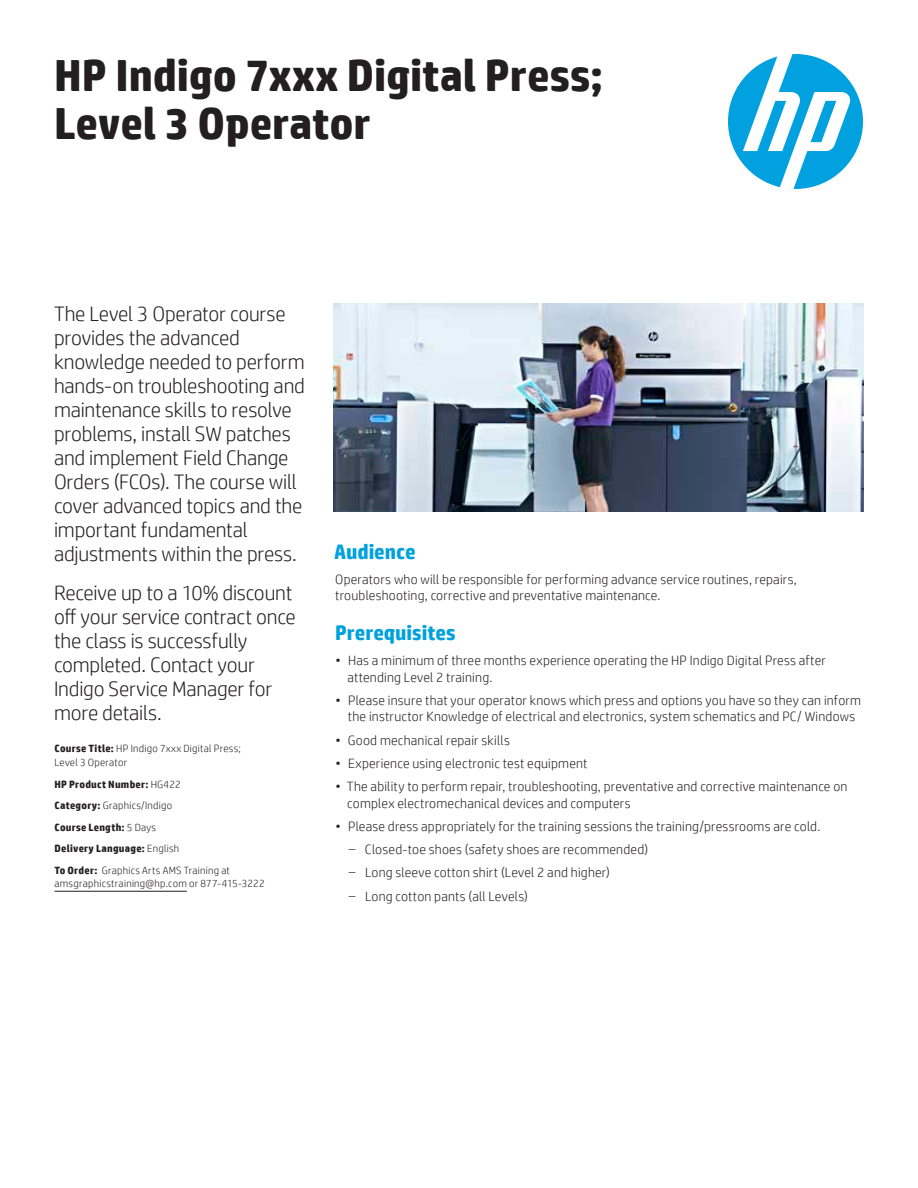
<style>
.page{position:relative;width:918px;height:1188px;background:#fff}
.page>*{position:absolute;margin:0;border:0;box-sizing:border-box;transform-origin:0 0}
.t1{font:700 45px/48px "HP Simplified";letter-spacing:-.005em;color:#231f20}
.t2{font:300 21px/24px "HP Simplified";letter-spacing:-.01em;color:#231f20}
.t3{font:700 21px "HP Simplified";color:#00a1de}
.t4{font:300 13.5px/16.5px "HP Simplified";letter-spacing:.015em;color:#231f20}
.t5{font:700 10.5px/21.6px "HP Simplified";letter-spacing:.025em;color:#231f20}
.t6{font:300 10.5px/13.5px "HP Simplified";letter-spacing:.025em;color:#231f20}
.s1{font-weight:700}
.s2{font-weight:300}
</style>
<div class="page">
<svg style="left:728px;top:54px;width:135px;height:135px"></svg>
<img style="left:333px;top:304px;width:530px;height:208px">
<hr style="left:54px;top:891px;width:133px;height:1px;background:#231f20">
<h1 class="t1" style="left:54px;top:51px;width:551px">HP Indigo 7xxx Digital Press;<br>Level 3 Operator</h1>
<p class="t2" style="left:54px;top:301px;width:252px">The Level 3 Operator course provides the advanced knowledge needed to perform hands-on troubleshooting and maintenance skills to resolve problems, install SW patches and implement Field Change<br>Orders (FCOs). The course will cover advanced topics and the important fundamental adjustments within the press.</p>
<h2 class="t2" style="left:54px;top:580px;width:243px">Receive up to a 10% discount off your service contract once the class is successfully completed. Contact your<br>Indigo Service Manager for more details.</h2>
<p class="t6" style="left:54px;top:742px;width:188px"><span class="s1">Course Title:</span> HP Indigo 7xxx Digital Press;<br>Level 3 Operator</p>
<p class="t5" style="left:54px;top:773px;width:177px">HP Product Number: <span class="s2">HG422<br></span>Category: <span class="s2">Graphics/Indigo<br></span>Course Length: <span class="s2">5 Days<br></span>Delivery Language: <span class="s2">English<br></span>To Order: <span class="s2">Graphics Arts AMS Training at</span></p>
<p class="t6" style="left:54px;top:877px;width:212px">amsgraphicstraining@hp.com or 877-415-3222</p>
<h2 class="t3" style="left:334px;top:538px;width:83px">Audience</h2>
<p class="t4" style="left:335px;top:570px;width:463px">Operators who will be responsible for performing advance service routines, repairs, troubleshooting, corrective and preventative maintenance.</p>
<h2 class="t3" style="left:335px;top:619px;width:122px">Prerequisites</h2>
<p class="t4" style="left:347px;top:652px;width:480px;text-indent:-12px">• Has a minimum of three months experience operating the HP Indigo Digital Press after attending Level 2 training.</p>
<p class="t4" style="left:335px;top:692px;width:527px;text-align:center">• Please insure that your operator knows which press and options you have so they can inform the instructor Knowledge of electrical and electronics, system schematics and PC/ Windows</p>
<p class="t4" style="left:335px;top:731px;width:176px">• Good mechanical repair skills</p>
<p class="t4" style="left:335px;top:755px;width:254px">• Experience using electronic test equipment</p>
<p class="t4" style="left:347px;top:778px;width:502px;text-indent:-12px">• The ability to perform repair, troubleshooting, preventative and corrective maintenance on complex electromechanical devices and computers</p>
<p class="t4" style="left:335px;top:818px;width:486px">• Please dress appropriately for the training sessions the training/pressrooms are cold.</p>
<p class="t4" style="left:349px;top:841px;width:301px">– Closed-toe shoes (safety shoes are recommended)</p>
<p class="t4" style="left:349px;top:864px;width:263px">– Long sleeve cotton shirt (Level 2 and higher)</p>
<p class="t4" style="left:349px;top:887px;width:181px">– Long cotton pants (all Levels)</p>
</div>
